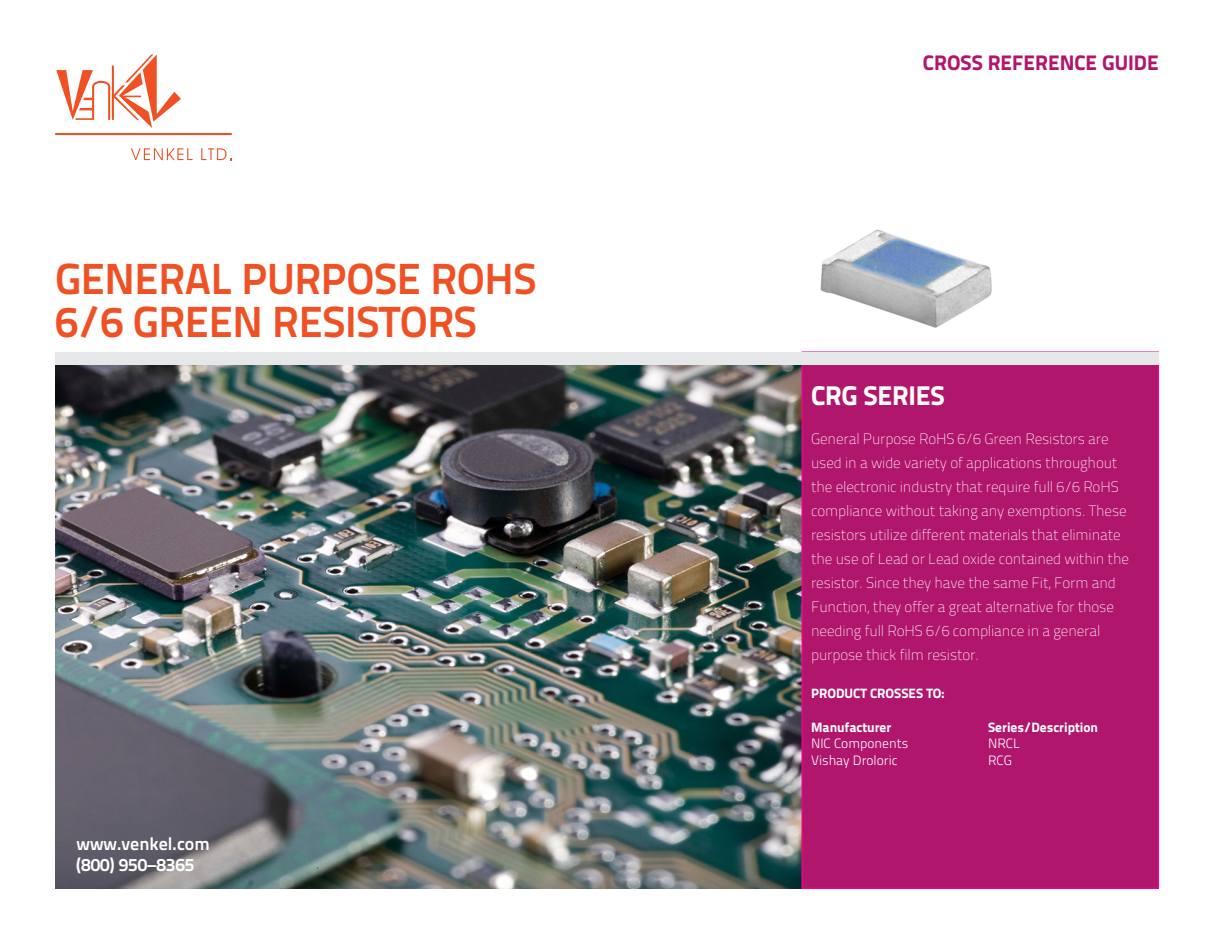
<style>
.page{position:relative;width:1214px;height:944px;background:#fff}
.page>*{position:absolute;margin:0;border:0;box-sizing:border-box;transform-origin:0 0}
.Product_title{font:700 43.5px/43.5px "Titillium Text 22 L";letter-spacing:-.01em;color:#f05124}
.Product_sub-head{font:800 27px "Titillium Text 22 L";letter-spacing:-.01em;color:#fff}
.Cross_Ref_Guide{font:800 21px "Titillium Text 22 L";color:#b1166d}
.Contact_details{font:700 18px "Titillium Text 22 L";color:#fff}
.Sub-head_descriptor{font:100 15px/24px "Titillium Text 22 L";letter-spacing:-.01em;color:#fff}
.Product_crossed_with{font:800 13.5px "Titillium Text 22 L";color:#fff}
.Product_crossed_with-2{font:300 13.5px "Titillium Text 22 L";color:#fff}
</style>
<div class="page">
<img style="left:55px;top:365px;width:746px;height:523px">
<svg style="left:56px;top:54px;width:125px;height:74px"></svg>
<svg style="left:131px;top:148px;width:62px;height:12px"></svg>
<svg style="left:201px;top:148px;width:30px;height:12px"></svg>
<hr style="left:55px;top:133px;width:177px;height:2px;background:#f05124">
<div style="left:801px;top:351px;width:358px;height:538px;background:#b1166d;border:2px solid #ed028c"></div>
<div style="left:55px;top:352px;width:1103px;height:13px;background:#e6e7e9"></div>
<img style="left:820px;top:229px;width:172px;height:99px">
<p class="Product_title" style="left:55px;top:254px;width:483px">GENERAL PURPOSE ROHS<br>6/6 GREEN RESISTORS</p>
<p class="Contact_details" style="left:76px;top:829px;width:135px">www.venkel.com</p>
<p class="Contact_details" style="left:76px;top:851px;width:119px">(800) 950–8365</p>
<p class="Cross_Ref_Guide" style="left:923px;top:46px;width:237px">CROSS REFERENCE GUIDE</p>
<p class="Product_sub-head" style="left:811px;top:374px;width:135px">CRG SERIES</p>
<p class="Sub-head_descriptor" style="left:811px;top:425px;width:319px">General Purpose RoHS 6/6 Green Resistors are used in a wide variety of applications throughout the electronic industry that require full 6/6 RoHS compliance without taking any exemptions. These resistors utilize different materials that eliminate the use of Lead or Lead oxide contained within the resistor. Since they have the same Fit, Form and Function, they offer a great alternative for those needing full RoHS 6/6 compliance in a general purpose thick film resistor.</p>
<p class="Product_crossed_with" style="left:811px;top:682px;width:135px">PRODUCT CROSSES TO:</p>
<p class="Product_crossed_with" style="left:811px;top:716px;width:82px">Manufacturer</p>
<p class="Product_crossed_with" style="left:988px;top:716px;width:111px">Series/Description</p>
<p class="Product_crossed_with-2" style="left:811px;top:733px;width:99px">NIC Components</p>
<p class="Product_crossed_with-2" style="left:988px;top:733px;width:34px">NRCL</p>
<p class="Product_crossed_with-2" style="left:811px;top:750px;width:88px">Vishay Droloric</p>
<p class="Product_crossed_with-2" style="left:988px;top:750px;width:25px">RCG</p>
</div>
